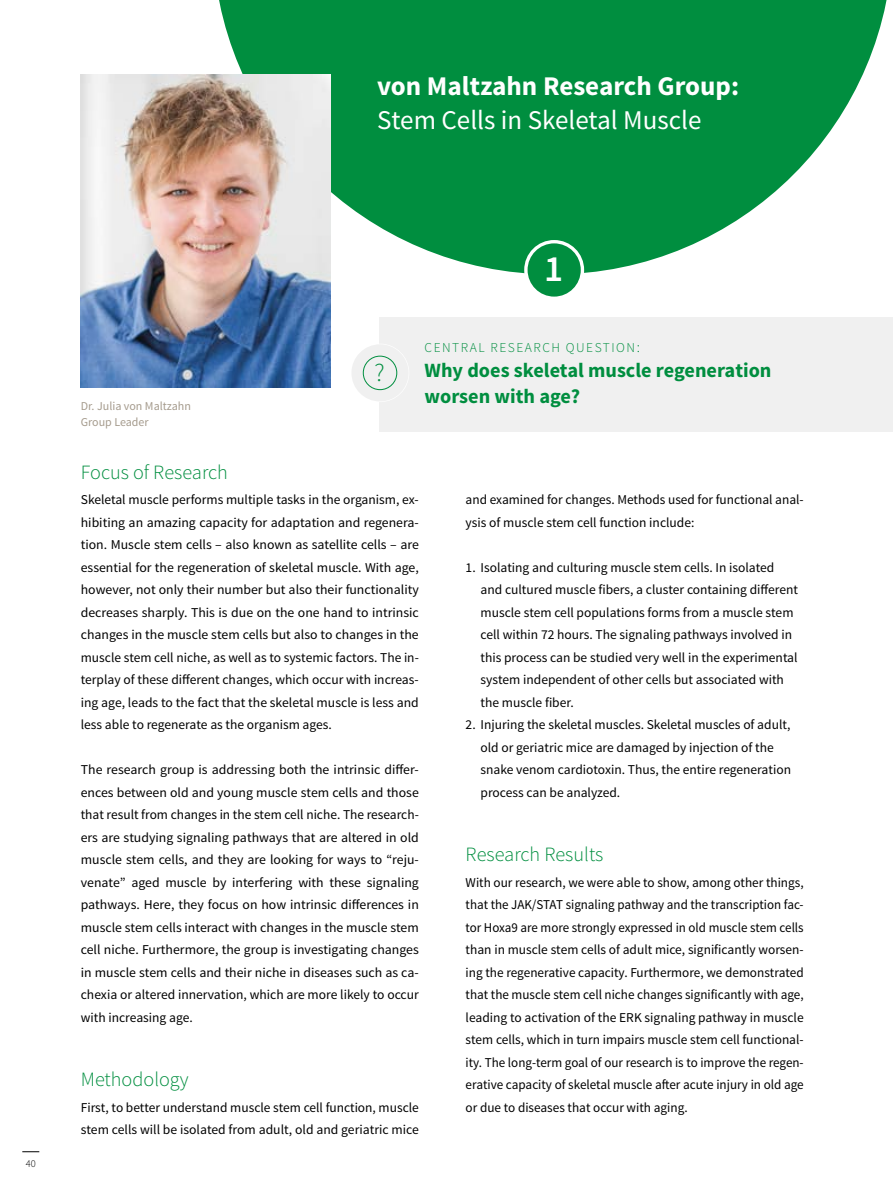
<style>
.page{position:relative;width:893px;height:1191px;background:#fff}
.page>*{position:absolute;margin:0;border:0;box-sizing:border-box;transform-origin:0 0}
.t1{font:600 37.05px "Source Sans Pro";color:#fff}
.t2{font:700 27px "Source Sans Pro";color:#fff}
.t3{font:27px "Source Sans Pro";color:#fff}
.t4{font:300 25.5px "Source Sans Pro";color:#008e3f}
.t5{font:700 20.25px/25.5px "Source Sans Pro";color:#008e3f}
.t6{font:300 20.25px "Source Sans Pro";color:#008e3f}
.t7{font:13.5px/22.5px "Source Sans Pro";color:#000}
.t8{font:300 13.5px "Source Sans Pro";letter-spacing:.11em;color:#008e3f}
.t9{font:12px/16.5px "Source Sans Pro";color:#a59b8d}
.t10{font:300 10.5px "Source Sans Pro";color:#000}
.s1{font-size:15px}
</style>
<div class="page">
<svg style="left:22px;top:1151px;width:17px;height:1px"></svg>
<svg style="left:219px;top:0;width:668px;height:274px;fill:#008e3f"></svg>
<img style="left:81px;top:74px;width:249px;height:313px">
<div style="left:526px;top:242px;width:56px;height:56px;background:#008e3f;border-radius:50%"></div>
<div style="left:524px;top:240px;width:60px;height:60px;border:3px solid #fff;border-radius:50%"></div>
<div style="left:380px;top:318px;width:513px;height:114px;background:#f0f0f0"></div>
<div style="left:351px;top:344px;width:58px;height:57px;background:#f0f0f0;border-radius:50%"></div>
<div style="left:363px;top:356px;width:34px;height:34px;border:1px solid #008e3f;border-radius:50%"></div>
<h2 class="t2" style="left:377px;top:68px;width:364px">von Maltzahn Research Group:</h2>
<h2 class="t3" style="left:377px;top:103px;width:326px">Stem Cells in Skeletal Muscle</h2>
<p class="t10" style="left:26px;top:1157px;width:12px">40</p>
<p class="t9" style="left:81px;top:397px;width:112px">Dr. Julia von Maltzahn<br>Group Leader</p>
<h3 class="t4" style="left:375px;top:357px;width:12px">?</h3>
<h1 class="t1" style="left:544px;top:245px;width:21px">1</h1>
<p class="t8" style="left:425px;top:339px;width:217px">CENTRAL RESEARCH QUESTION<span class="s1">:</span></p>
<h3 class="t5" style="left:425px;top:359px;width:348px">Why does skeletal muscle regeneration worsen with age?</h3>
<h3 class="t6" style="left:81px;top:459px;width:149px">Focus of Research</h3>
<p class="t7" style="left:81px;top:489px;width:340px;text-align:justify">Skeletal muscle performs multiple tasks in the organism, ex&shy;hibiting an amazing capacity for adaptation and regenera&shy;tion. Muscle stem cells – also known as satellite cells – are essential for the regeneration of skeletal muscle. With age, however, not only their number but also their functionality decreases sharply. This is due on the one hand to intrinsic changes in the muscle stem cells but also to changes in the muscle stem cell niche, as well as to systemic factors. The in&shy;terplay of these different changes, which occur with increas&shy;ing age, leads to the fact that the skeletal muscle is less and less able to regenerate as the organism ages.</p>
<p class="t7" style="left:81px;top:759px;width:340px;text-align:justify">The research group is addressing both the intrinsic differ&shy;ences between old and young muscle stem cells and those that result from changes in the stem cell niche. The research&shy;ers are studying signaling pathways that are altered in old muscle stem cells, and they are looking for ways to “reju&shy;venate” aged muscle by interfering with these signaling pathways. Here, they focus on how intrinsic differences in muscle stem cells interact with changes in the muscle stem cell niche. Furthermore, the group is investigating changes in muscle stem cells and their niche in diseases such as ca&shy;chexia or altered innervation, which are more likely to occur with increasing age.</p>
<h3 class="t6" style="left:81px;top:1067px;width:109px">Methodology</h3>
<p class="t7" style="left:81px;top:1096px;width:340px">First, to better understand muscle stem cell function, muscle stem cells will be isolated from adult, old and geriatric mice</p>
<p class="t7" style="left:466px;top:489px;width:340px">and examined for changes. Methods used for functional anal&shy;ysis of muscle stem cell function include:</p>
<p class="t7" style="left:480px;top:556px;width:319px;text-indent:-15px">1. Isolating and culturing muscle stem cells. In isolated and cultured muscle fibers, a cluster containing different muscle stem cell populations forms from a muscle stem cell within 72 hours. The signaling pathways involved in this process can be studied very well in the experimental system independent of other cells but associated with the muscle fiber.</p>
<p class="t7" style="left:480px;top:714px;width:312px;text-indent:-15px">2. Injuring the skeletal muscles. Skeletal muscles of adult, old or geriatric mice are damaged by injection of the snake venom cardiotoxin. Thus, the entire regeneration process can be analyzed.</p>
<h3 class="t6" style="left:466px;top:842px;width:139px">Research Results</h3>
<p class="t7" style="left:466px;top:871px;width:340px;text-align:justify">With our research, we were able to show, among other things, that the JAK/STAT signaling pathway and the transcription fac&shy;tor Hoxa9 are more strongly expressed in old muscle stem cells than in muscle stem cells of adult mice, significantly worsen&shy;ing the regenerative capacity. Furthermore, we demonstrated that the muscle stem cell niche changes significantly with age, leading to activation of the ERK signaling pathway in muscle stem cells, which in turn impairs muscle stem cell functional&shy;ity. The long-term goal of our research is to improve the regen&shy;erative capacity of skeletal muscle after acute injury in old age or due to diseases that occur with aging.</p>
</div>
